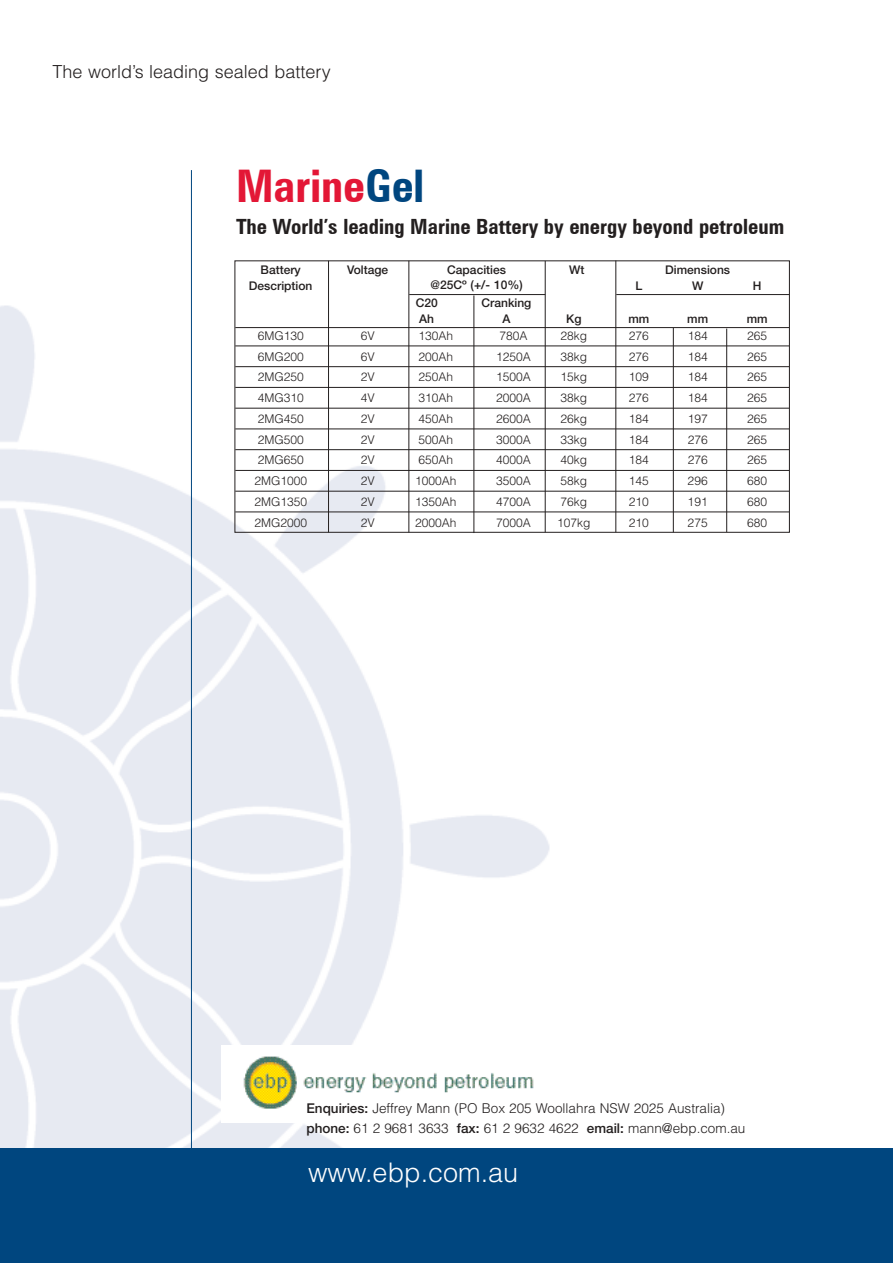
<style>
.page{position:relative;width:893px;height:1263px;background:#fff}
.page>*{position:absolute;margin:0;border:0;box-sizing:border-box;transform-origin:0 0}
.t1{font:700 condensed 45px "Zurich BT";color:#e31736}
.t2{font:300 27px "Helvetica";color:#fff}
.t3{font:700 condensed 21px "Zurich BT";color:#231f1f}
.t4{font:300 18px "Helvetica";color:#231f1f}
.t5{font:300 13.5px/19.5px "Helvetica";color:#231f1f}
.t6{font:300 12px "Helvetica";color:#231f1f}
.t7{font:500 12px "Helvetica Neue";color:#231f1f}
.s1{color:#00467f}
.s2{font-family:"Helvetica Neue";font-weight:500}
</style>
<div class="page">
<img style="left:0;top:298px;width:556px;height:850px">
<hr style="left:235px;top:327px;width:554px;height:1px;background:#231f1f">
<hr style="left:235px;top:346px;width:554px;height:1px;background:#231f1f">
<hr style="left:235px;top:366px;width:554px;height:1px;background:#231f1f">
<hr style="left:235px;top:387px;width:554px;height:1px;background:#231f1f">
<hr style="left:235px;top:408px;width:554px;height:1px;background:#231f1f">
<hr style="left:235px;top:429px;width:554px;height:1px;background:#231f1f">
<hr style="left:235px;top:449px;width:554px;height:1px;background:#231f1f">
<hr style="left:235px;top:470px;width:554px;height:1px;background:#231f1f">
<hr style="left:235px;top:491px;width:554px;height:1px;background:#231f1f">
<hr style="left:235px;top:512px;width:554px;height:1px;background:#231f1f">
<div style="left:234px;top:260px;width:555px;height:273px;border:1px solid #231f1f"></div>
<hr style="left:328px;top:261px;width:1px;height:271px;background:#231f1f">
<hr style="left:408px;top:261px;width:1px;height:271px;background:#231f1f">
<hr style="left:545px;top:261px;width:1px;height:271px;background:#231f1f">
<hr style="left:615px;top:261px;width:1px;height:271px;background:#231f1f">
<hr style="left:409px;top:294px;width:136px;height:1px;background:#231f1f">
<hr style="left:616px;top:294px;width:173px;height:1px;background:#231f1f">
<hr style="left:673px;top:328px;width:1px;height:204px;background:#231f1f">
<hr style="left:473px;top:295px;width:1px;height:238px;background:#231f1f">
<hr style="left:726px;top:329px;width:1px;height:203px;background:#231f1f">
<div style="left:0;top:1148px;width:892px;height:115px;background:#00467f"></div>
<hr style="left:191px;top:170px;width:1px;height:985px;background:#00467f">
<img style="left:221px;top:1045px;width:314px;height:77px">
<h3 class="t4" style="left:53px;top:65px;width:280px">The world’s leading sealed battery</h3>
<h1 class="t1" style="left:236px;top:159px;width:190px">Marine<span class="s1">Gel</span></h1>
<h3 class="t3" style="left:236px;top:214px;width:549px">The Worldís leading Marine Battery by energy beyond petroleum</h3>
<p class="t7" style="left:260px;top:265px;width:42px">Battery</p>
<p class="t7" style="left:347px;top:265px;width:43px">Voltage</p>
<p class="t7" style="left:447px;top:265px;width:60px">Capacities</p>
<p class="t7" style="left:569px;top:265px;width:17px">Wt</p>
<p class="t7" style="left:665px;top:265px;width:66px">Dimensions</p>
<p class="t7" style="left:249px;top:282px;width:65px">Description</p>
<p class="t7" style="left:430px;top:280px;width:94px">@25Cº (+/- 10%)</p>
<p class="t7" style="left:635px;top:282px;width:8px">L</p>
<p class="t7" style="left:692px;top:282px;width:13px">W</p>
<p class="t7" style="left:752px;top:282px;width:10px">H</p>
<p class="t7" style="left:415px;top:298px;width:24px">C20</p>
<p class="t7" style="left:481px;top:298px;width:51px">Cranking</p>
<p class="t7" style="left:419px;top:315px;width:16px">Ah</p>
<p class="t7" style="left:502px;top:315px;width:10px">A</p>
<p class="t7" style="left:566px;top:315px;width:17px">Kg</p>
<p class="t7" style="left:628px;top:315px;width:22px">mm</p>
<p class="t7" style="left:687px;top:315px;width:22px">mm</p>
<p class="t7" style="left:746px;top:315px;width:22px">mm</p>
<p class="t6" style="left:258px;top:331px;width:48px">6MG130</p>
<p class="t6" style="left:361px;top:331px;width:16px">6V</p>
<p class="t6" style="left:418px;top:331px;width:36px">130Ah</p>
<p class="t6" style="left:499px;top:331px;width:30px">780A</p>
<p class="t6" style="left:560px;top:331px;width:28px">28kg</p>
<p class="t6" style="left:629px;top:331px;width:22px">276</p>
<p class="t6" style="left:687px;top:331px;width:22px">184</p>
<p class="t6" style="left:747px;top:331px;width:22px">265</p>
<p class="t6" style="left:258px;top:352px;width:48px">6MG200</p>
<p class="t6" style="left:361px;top:352px;width:16px">6V</p>
<p class="t6" style="left:418px;top:352px;width:36px">200Ah</p>
<p class="t6" style="left:496px;top:352px;width:36px">1250A</p>
<p class="t6" style="left:560px;top:352px;width:28px">38kg</p>
<p class="t6" style="left:629px;top:352px;width:22px">276</p>
<p class="t6" style="left:687px;top:352px;width:22px">184</p>
<p class="t6" style="left:747px;top:352px;width:22px">265</p>
<p class="t6" style="left:258px;top:373px;width:48px">2MG250</p>
<p class="t6" style="left:361px;top:373px;width:16px">2V</p>
<p class="t6" style="left:418px;top:373px;width:36px">250Ah</p>
<p class="t6" style="left:496px;top:373px;width:36px">1500A</p>
<p class="t6" style="left:560px;top:373px;width:28px">15kg</p>
<p class="t6" style="left:629px;top:373px;width:22px">109</p>
<p class="t6" style="left:687px;top:373px;width:22px">184</p>
<p class="t6" style="left:747px;top:373px;width:22px">265</p>
<p class="t6" style="left:258px;top:394px;width:48px">4MG310</p>
<p class="t6" style="left:361px;top:394px;width:16px">4V</p>
<p class="t6" style="left:418px;top:394px;width:36px">310Ah</p>
<p class="t6" style="left:496px;top:394px;width:36px">2000A</p>
<p class="t6" style="left:560px;top:394px;width:28px">38kg</p>
<p class="t6" style="left:629px;top:394px;width:22px">276</p>
<p class="t6" style="left:687px;top:394px;width:22px">184</p>
<p class="t6" style="left:747px;top:394px;width:22px">265</p>
<p class="t6" style="left:258px;top:414px;width:48px">2MG450</p>
<p class="t6" style="left:361px;top:414px;width:16px">2V</p>
<p class="t6" style="left:418px;top:414px;width:36px">450Ah</p>
<p class="t6" style="left:496px;top:414px;width:36px">2600A</p>
<p class="t6" style="left:560px;top:414px;width:28px">26kg</p>
<p class="t6" style="left:629px;top:414px;width:22px">184</p>
<p class="t6" style="left:687px;top:414px;width:22px">197</p>
<p class="t6" style="left:747px;top:414px;width:22px">265</p>
<p class="t6" style="left:258px;top:435px;width:48px">2MG500</p>
<p class="t6" style="left:361px;top:435px;width:16px">2V</p>
<p class="t6" style="left:418px;top:435px;width:36px">500Ah</p>
<p class="t6" style="left:496px;top:435px;width:36px">3000A</p>
<p class="t6" style="left:560px;top:435px;width:28px">33kg</p>
<p class="t6" style="left:629px;top:435px;width:22px">184</p>
<p class="t6" style="left:687px;top:435px;width:22px">276</p>
<p class="t6" style="left:747px;top:435px;width:22px">265</p>
<p class="t6" style="left:258px;top:456px;width:48px">2MG650</p>
<p class="t6" style="left:361px;top:456px;width:16px">2V</p>
<p class="t6" style="left:418px;top:456px;width:36px">650Ah</p>
<p class="t6" style="left:496px;top:456px;width:36px">4000A</p>
<p class="t6" style="left:560px;top:456px;width:28px">40kg</p>
<p class="t6" style="left:629px;top:456px;width:22px">184</p>
<p class="t6" style="left:687px;top:456px;width:22px">276</p>
<p class="t6" style="left:747px;top:456px;width:22px">265</p>
<p class="t6" style="left:254px;top:477px;width:54px">2MG1000</p>
<p class="t6" style="left:361px;top:477px;width:16px">2V</p>
<p class="t6" style="left:415px;top:477px;width:43px">1000Ah</p>
<p class="t6" style="left:496px;top:477px;width:36px">3500A</p>
<p class="t6" style="left:560px;top:477px;width:28px">58kg</p>
<p class="t6" style="left:629px;top:477px;width:22px">145</p>
<p class="t6" style="left:687px;top:477px;width:22px">296</p>
<p class="t6" style="left:747px;top:477px;width:22px">680</p>
<p class="t6" style="left:254px;top:497px;width:54px">2MG1350</p>
<p class="t6" style="left:361px;top:497px;width:16px">2V</p>
<p class="t6" style="left:415px;top:497px;width:43px">1350Ah</p>
<p class="t6" style="left:496px;top:497px;width:36px">4700A</p>
<p class="t6" style="left:560px;top:497px;width:28px">76kg</p>
<p class="t6" style="left:629px;top:497px;width:22px">210</p>
<p class="t6" style="left:687px;top:497px;width:22px">191</p>
<p class="t6" style="left:747px;top:497px;width:22px">680</p>
<p class="t6" style="left:254px;top:518px;width:54px">2MG2000</p>
<p class="t6" style="left:361px;top:518px;width:16px">2V</p>
<p class="t6" style="left:415px;top:518px;width:43px">2000Ah</p>
<p class="t6" style="left:496px;top:518px;width:36px">7000A</p>
<p class="t6" style="left:557px;top:518px;width:35px">107kg</p>
<p class="t6" style="left:629px;top:518px;width:22px">210</p>
<p class="t6" style="left:687px;top:518px;width:22px">275</p>
<p class="t6" style="left:747px;top:518px;width:22px">680</p>
<p class="t5" style="left:306px;top:1100px;width:440px"><span class="s2">Enquiries:</span> Jeffrey Mann (PO Box 205 Woollahra NSW 2025 Australia) <span class="s2">phone:</span> 61 2 9681 3633 <span class="s2">fax:</span> 61 2 9632 4622 <span class="s2">email:</span> mann@ebp.com.au</p>
<h2 class="t2" style="left:308px;top:1163px;width:211px">www.ebp.com.au</h2>
</div>
